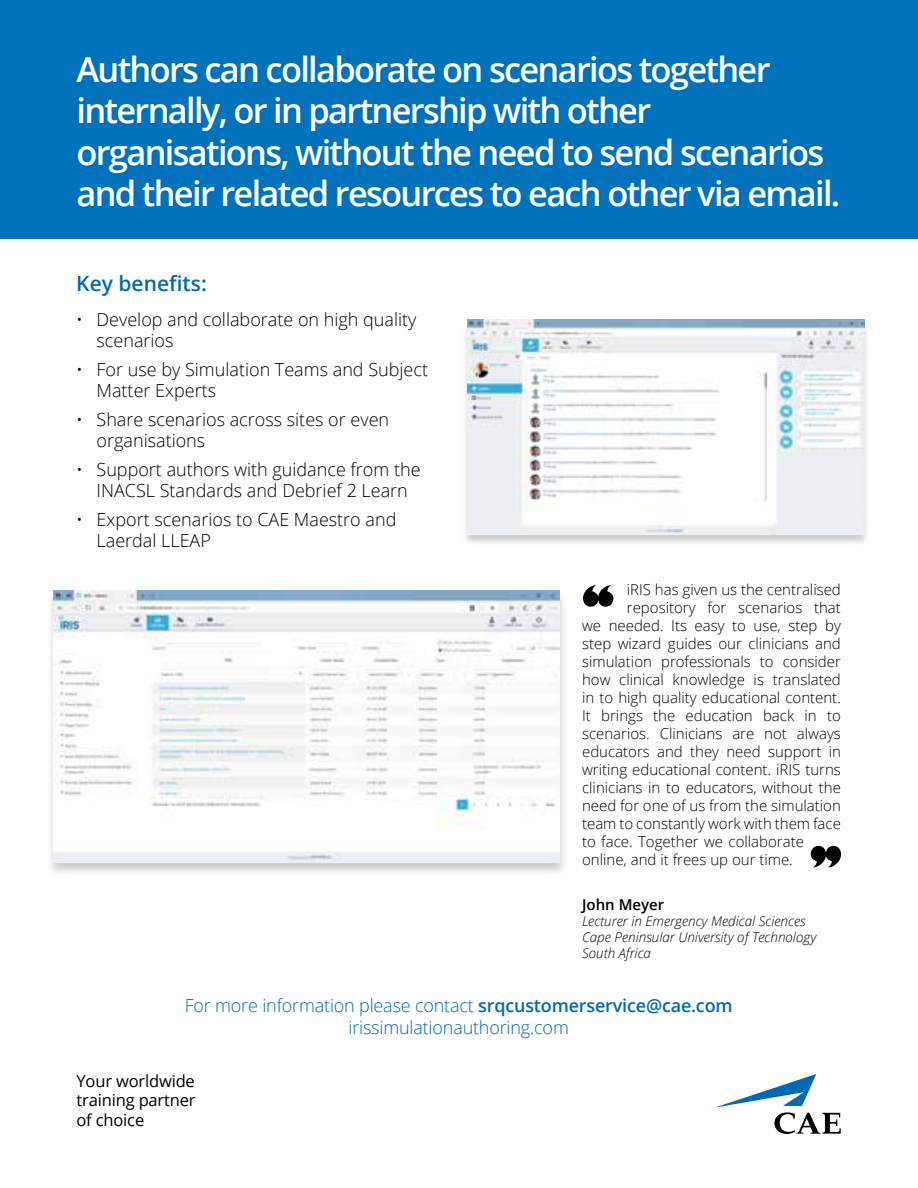
<style>
.page{position:relative;width:918px;height:1188px;background:#fff}
.page>*{position:absolute;margin:0;border:0;box-sizing:border-box;transform-origin:0 0}
.t1{font:600 34.5px/41.4px "Open Sans";letter-spacing:-.05em;color:#fff}
.t2{font:600 21px "Open Sans";color:#0069b4}
.t3{font:300 18px/21.6px "Open Sans";color:#000}
.t4{font:300 18px/21.6px "Open Sans";letter-spacing:-.01em;color:#0069b4;text-align:center}
.t5{font:16.5px/19.8px "Open Sans";letter-spacing:-.01em;color:#000;text-align:justify}
.t6{font:300 15px "Open Sans";color:#000}
.t7{font:600 15px "Open Sans";color:#000}
.t8{font:italic 300 13.5px/16.2px "Open Sans";color:#000}
.s1{font-weight:600}
</style>
<div class="page">
<div style="left:47px;top:590px;width:520px;height:285px;background:#000;opacity:.2"></div>
<img style="left:54px;top:591px;width:506px;height:272px">
<svg style="left:583px;top:585px;width:30px;height:22px"></svg>
<svg style="left:811px;top:846px;width:30px;height:21px"></svg>
<svg style="left:715px;top:1074px;width:126px;height:60px"></svg>
<div style="left:0;top:0;width:918px;height:239px;background:#0072bb"></div>
<div style="left:462px;top:319px;width:408px;height:226px;background:#000;opacity:.2"></div>
<img style="left:467px;top:320px;width:397px;height:215px">
<h1 class="t1" style="left:76px;top:48px;width:765px">Authors can collaborate on scenarios together internally, or in partnership with other organisations, without the need to send scenarios and their related resources to each other via email.</h1>
<h2 class="t2" style="left:76px;top:269px;width:132px">Key benefits:</h2>
<p class="t3" style="left:97px;top:308px;width:322px;text-indent:-20px">• Develop and collaborate on high quality scenarios</p>
<p class="t3" style="left:97px;top:358px;width:333px;text-indent:-20px">• For use by Simulation Teams and Subject<br>Matter Experts</p>
<p class="t3" style="left:97px;top:408px;width:294px;text-indent:-20px">• Share scenarios across sites or even organisations</p>
<p class="t3" style="left:76px;top:458px;width:346px;text-align:center">• Support authors with guidance from the<br>INACSL Standards and Debrief 2 Learn</p>
<p class="t3" style="left:97px;top:508px;width:301px;text-indent:-20px">• Export scenarios to CAE Maestro and<br>Laerdal LLEAP</p>
<p class="t6" style="left:627px;top:579px;width:216px">iRIS has given us the centralised</p>
<p class="t6" style="left:627px;top:597px;width:216px">repository for scenarios that</p>
<p class="t6" style="left:582px;top:615px;width:260px">we needed. Its easy to use, step by</p>
<p class="t6" style="left:582px;top:633px;width:260px">step wizard guides our clinicians and</p>
<p class="t6" style="left:582px;top:651px;width:260px">simulation professionals to consider</p>
<p class="t6" style="left:582px;top:669px;width:260px">how clinical knowledge is translated</p>
<p class="t6" style="left:582px;top:687px;width:260px">in to high quality educational content.</p>
<p class="t6" style="left:582px;top:705px;width:260px">It brings the education back in to</p>
<p class="t6" style="left:582px;top:723px;width:260px">scenarios. Clinicians are not always</p>
<p class="t6" style="left:582px;top:741px;width:260px">educators and they need support in</p>
<p class="t6" style="left:582px;top:759px;width:260px">writing educational content. iRIS turns</p>
<p class="t6" style="left:582px;top:777px;width:260px">clinicians in to educators, without the</p>
<p class="t6" style="left:582px;top:795px;width:260px">need for one of us from the simulation</p>
<p class="t6" style="left:582px;top:813px;width:260px">team to constantly work with them face</p>
<p class="t6" style="left:582px;top:831px;width:223px">to face. Together we collaborate</p>
<p class="t6" style="left:582px;top:849px;width:212px">online, and it frees up our time.</p>
<p class="t7" style="left:582px;top:894px;width:84px">John Meyer</p>
<p class="t8" style="left:582px;top:913px;width:236px">Lecturer in Emergency Medical Sciences<br>Cape Peninsular University of Technology<br>South Africa</p>
<p class="t4" style="left:185px;top:994px;width:550px">For more information please contact <span class="s1">srqcustomerservice@cae.com </span>irissimulationauthoring.com</p>
<p class="t5" style="left:76px;top:1070px;width:121px">Your worldwide training partner of choice</p>
</div>
